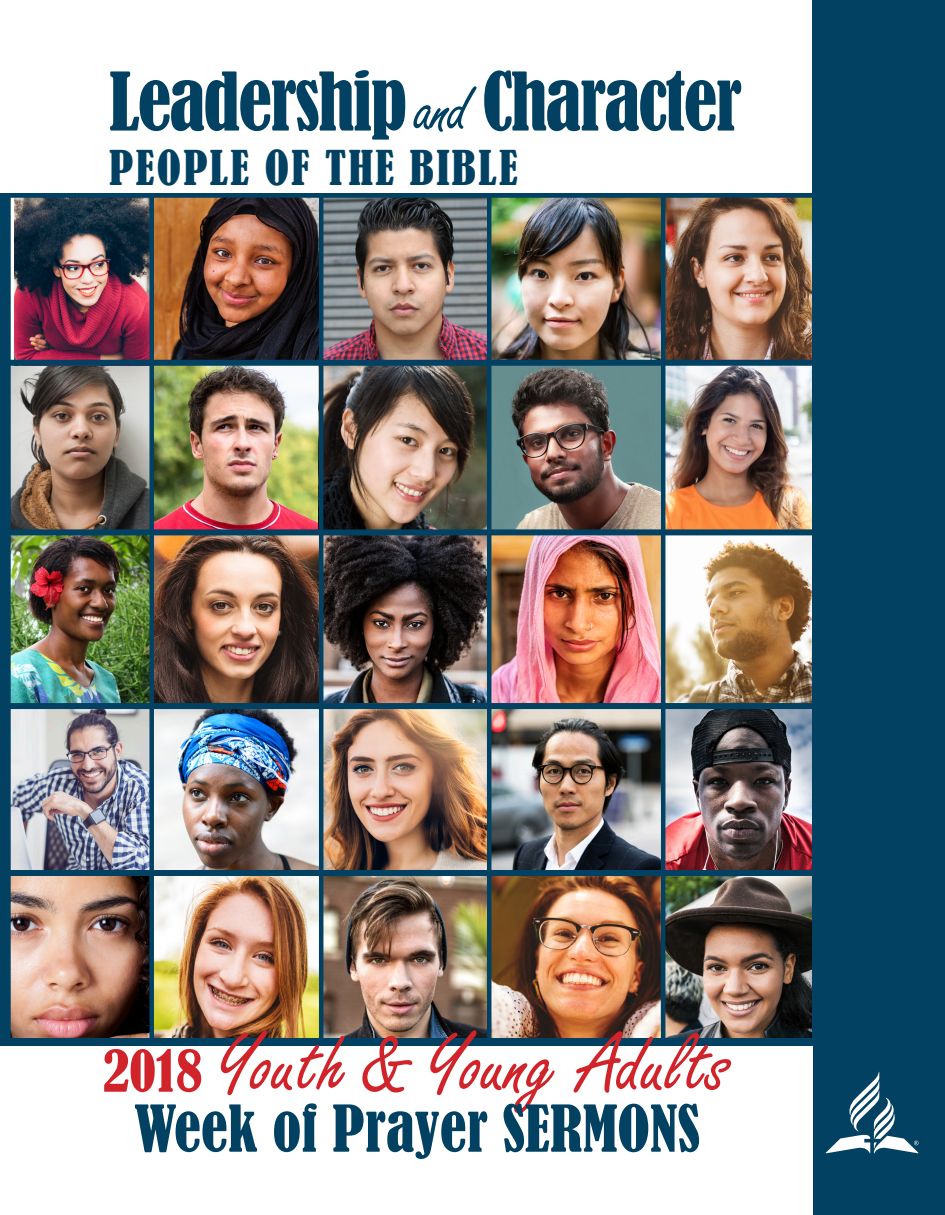
<style>
.page{position:relative;width:945px;height:1215px;background:#fff}
.page>*{position:absolute;margin:0;border:0;box-sizing:border-box;transform-origin:0 0}
.t1{font:90px "Freestyle Script";color:#d1232a}
.t2{font:condensed 75px "Bernard";letter-spacing:-.025em;color:#024161}
.t3{font:condensed 60px "Bernard";color:#024161}
.t4{font:condensed 45px "Bernard";letter-spacing:.05em;color:#024161}
.s1{font-family:"Freestyle Script";font-stretch:normal;font-size:72px}
.s2{font-family:"Bernard";font-stretch:condensed;font-size:54px}
</style>
<div class="page">
<img style="left:154px;top:535px;width:659px;height:503px">
<img style="left:323px;top:535px;width:164px;height:168px">
<img style="left:491px;top:198px;width:170px;height:162px">
<img style="left:11px;top:366px;width:138px;height:163px">
<img style="left:491px;top:709px;width:170px;height:161px">
<img style="left:14px;top:198px;width:135px;height:162px">
<img style="left:154px;top:366px;width:164px;height:163px">
<img style="left:491px;top:366px;width:170px;height:163px">
<img style="left:11px;top:876px;width:138px;height:162px">
<img style="left:491px;top:535px;width:170px;height:168px">
<img style="left:11px;top:709px;width:138px;height:161px">
<img style="left:154px;top:709px;width:165px;height:161px">
<img style="left:154px;top:198px;width:165px;height:162px">
<img style="left:665px;top:709px;width:148px;height:161px">
<img style="left:323px;top:198px;width:164px;height:162px">
<img style="left:665px;top:198px;width:148px;height:162px">
<img style="left:665px;top:876px;width:148px;height:162px">
<img style="left:323px;top:709px;width:164px;height:161px">
<img style="left:665px;top:366px;width:148px;height:163px">
<img style="left:11px;top:535px;width:138px;height:168px">
<img style="left:323px;top:876px;width:164px;height:162px">
<img style="left:318px;top:366px;width:169px;height:163px">
<div style="left:0;top:529px;width:873px;height:6px;background:#024161"></div>
<div style="left:149px;top:190px;width:5px;height:857px;background:#024161"></div>
<hr style="left:319px;top:190px;width:4px;height:857px;background:#024161">
<div style="left:0;top:192px;width:896px;height:6px;background:#024161"></div>
<hr style="left:487px;top:190px;width:4px;height:857px;background:#024161">
<div style="left:0;top:1038px;width:885px;height:12px;background:#024161"></div>
<div style="left:0;top:870px;width:894px;height:6px;background:#024161"></div>
<div style="left:0;top:703px;width:886px;height:6px;background:#024161"></div>
<div style="left:0;top:360px;width:905px;height:6px;background:#024161"></div>
<hr style="left:661px;top:190px;width:4px;height:857px;background:#024161">
<div style="left:0;top:189px;width:11px;height:872px;background:#024161"></div>
<div style="left:0;top:0;width:924px;height:193px;background:#fff"></div>
<div style="left:813px;top:0;width:132px;height:1215px;background:#024161"></div>
<svg style="left:826px;top:1072px;width:93px;height:82px"></svg>
<div style="left:0;top:1046px;width:813px;height:169px;background:#fff"></div>
<p class="t2" style="left:109px;top:58px;width:634px">Leadership<span class="s1">and</span> Character</p>
<p class="t4" style="left:109px;top:141px;width:410px">PEOPLE OF THE BIBLE</p>
<p class="t1" style="left:103px;top:1015px;width:629px"><span class="s2">2018</span> Youth &amp; Young Adults</p>
<p class="t3" style="left:134px;top:1094px;width:567px">Week of Prayer SERMONS</p>
</div>
